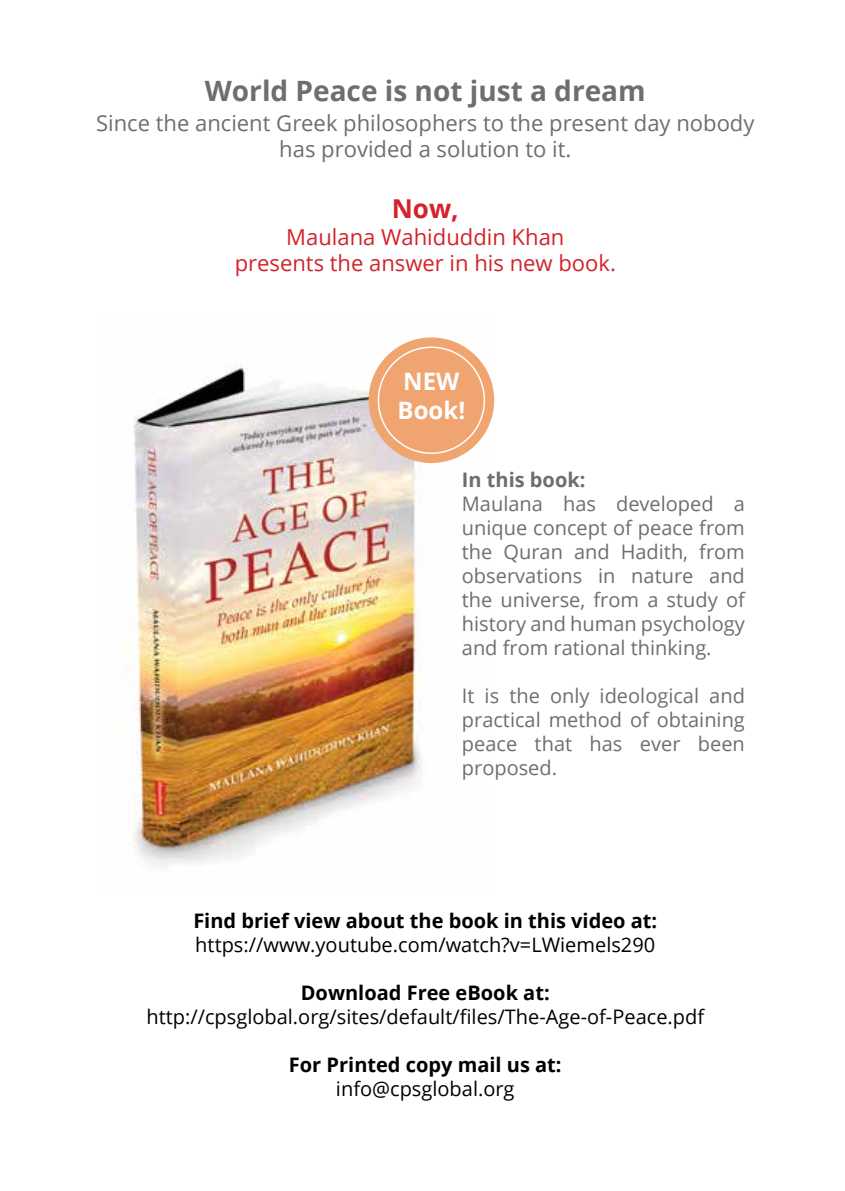
<style>
.page{position:relative;width:845px;height:1191px;background:#fff}
.page>*{position:absolute;margin:0;border:0;box-sizing:border-box;transform-origin:0 0}
.t1{font:700 28px "Open Sans";color:#6d6e71}
.t2{font:700 26px "Open Sans";color:#d2232a}
.t3{font:700 24px/28.8px "Open Sans";color:#fff}
.t4{font:22px/26.4px "Open Sans";color:#6d6e71;text-align:center}
.t5{font:22px/26.4px "Open Sans";color:#d2232a;text-align:center}
.t6{font:20px/24px "Open Sans";color:#6d6e71;text-align:justify}
.t7{font:20px "Open Sans";color:#000}
.t8{font:700 20px "Open Sans";color:#000}
.t9{font:700 20px "Open Sans";color:#6d6e71}
</style>
<div class="page">
<img style="left:124px;top:341px;width:370px;height:525px">
<div style="left:368px;top:337px;width:126px;height:126px;background:#f0a470;border-radius:50%"></div>
<div style="left:378px;top:346px;width:107px;height:108px;border:2px solid #fff;border-radius:50%"></div>
<h1 class="t1" style="left:205px;top:71px;width:442px">World Peace is not just a dream</h1>
<p class="t4" style="left:96px;top:109px;width:660px">Since the ancient Greek philosophers to the present day nobody has provided a solution to it.</p>
<h2 class="t2" style="left:392px;top:190px;width:69px">Now,</h2>
<p class="t5" style="left:235px;top:223px;width:383px">Maulana Wahiduddin Khan<br>presents the answer in his new book.</p>
<p class="t3" style="left:397px;top:366px;width:69px">NEW<br>Book!</p>
<p class="t9" style="left:462px;top:466px;width:125px">In this book:</p>
<p class="t6" style="left:462px;top:491px;width:284px">Maulana has developed a unique concept of peace from the Quran and Hadith, from observations in nature and the universe, from a study of history and human psychology and from rational thinking.</p>
<p class="t6" style="left:462px;top:683px;width:284px">It is the only ideological and practical method of obtaining peace that has ever been proposed.</p>
<p class="t8" style="left:193px;top:906px;width:465px">Find brief view about the book in this video at:</p>
<p class="t7" style="left:195px;top:930px;width:461px">https://www.youtube.com/watch?v=LWiemels290</p>
<p class="t8" style="left:301px;top:978px;width:250px">Download Free eBook at:</p>
<p class="t7" style="left:146px;top:1002px;width:559px">http://cpsglobal.org/sites/default/files/The-Age-of-Peace.pdf</p>
<p class="t8" style="left:289px;top:1050px;width:274px">For Printed copy mail us at:</p>
<p class="t7" style="left:336px;top:1074px;width:180px">info@cpsglobal.org</p>
</div>
